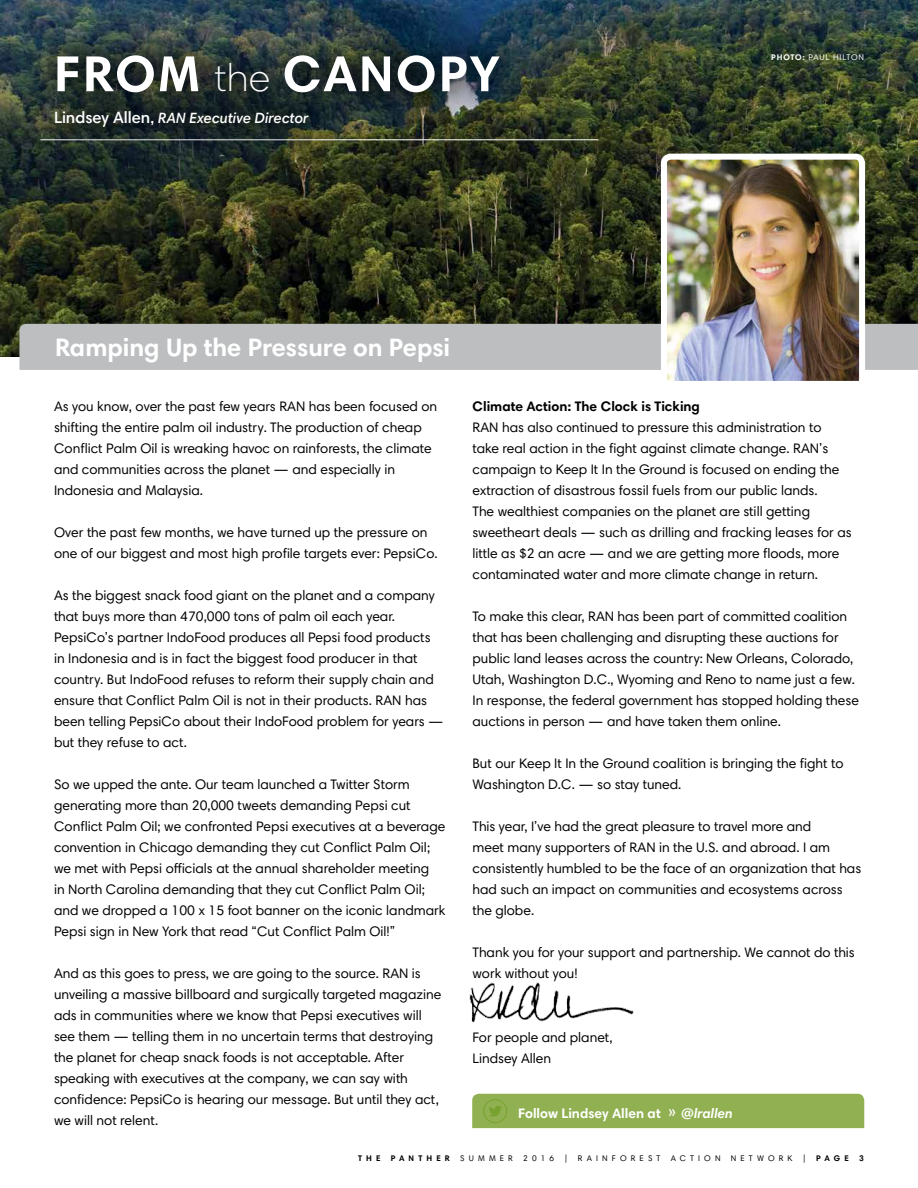
<style>
.page{position:relative;width:918px;height:1188px;background:#fff}
.page>*{position:absolute;margin:0;border:0;box-sizing:border-box;transform-origin:0 0}
.t1{font:700 51px "Harmonia Sans Std";letter-spacing:.045em;color:#fff}
.t2{font:700 25.5px "Harmonia Sans Std";color:#fff}
.t3{font:italic 600 15px "Harmonia Sans Std";color:#fff}
.t4{font:13.8px/21px "Harmonia Sans Std";color:#000}
.t5{font:700 13.8px "Harmonia Sans Std";color:#000}
.t6{font:700 13.8px "Harmonia Sans Std";color:#fff}
.t7{font:8.25px "Harmonia Sans Std";letter-spacing:.5em;color:#000}
.t8{font:700 8.25px "Harmonia Sans Std";letter-spacing:.5em;color:#000}
.t9{font:8.25px "Harmonia Sans Std";letter-spacing:.1em;color:#fff}
.s1{font-weight:300;font-size:39px}
.s2{font-style:normal;font-size:16.5px}
.s3{font-style:normal}
.s4{font-weight:700}
.s5{font-weight:400;font-size:18px}
.s6{font-style:italic}
.s7{font-weight:400}
</style>
<div class="page">
<img style="left:0;top:0;width:918px;height:356px">
<hr style="left:40px;top:139px;width:558px;height:1px;background:#fff">
<img style="left:469px;top:982px;width:165px;height:41px">
<div style="left:19px;top:324px;width:899px;height:46px;background:#bcbec0"></div>
<div style="left:26px;top:27px;width:502px;height:128px;background:#000;opacity:.55"></div>
<img style="left:658px;top:151px;width:210px;height:230px">
<div style="left:472px;top:1094px;width:392px;height:34px;background:#90b051"></div>
<div style="left:483px;top:1099px;width:24px;height:24px;border:1px solid #78a22f;border-radius:50%"></div>
<h1 class="t1" style="left:54px;top:42px;width:447px">FROM <span class="s1">the</span> CANOPY</h1>
<p class="t3" style="left:54px;top:109px;width:256px"><span class="s2">Lindsey Allen</span><span class="s3">,</span> RAN Executive Director</p>
<h2 class="t2" style="left:55px;top:331px;width:397px">Ramping Up the Pressure on Pepsi</h2>
<p class="t9" style="left:771px;top:52px;width:94px"><span class="s4">PHOTO:</span> PAUL HILTON</p>
<p class="t4" style="left:54px;top:395px;width:385px">As you know, over the past few years RAN has been focused on shifting the entire palm oil industry. The production of cheap Conflict Palm Oil is wreaking havoc on rainforests, the climate and communities across the planet — and especially in Indonesia and Malaysia.</p>
<p class="t4" style="left:54px;top:521px;width:385px">Over the past few months, we have turned up the pressure on one of our biggest and most high profile targets ever: PepsiCo.</p>
<p class="t4" style="left:54px;top:584px;width:391px">As the biggest snack food giant on the planet and a company that buys more than 470,000 tons of palm oil each year.<br>PepsiCo’s partner IndoFood produces all Pepsi food products in Indonesia and is in fact the biggest food producer in that country. But IndoFood refuses to reform their supply chain and ensure that Conflict Palm Oil is not in their products. RAN has been telling PepsiCo about their IndoFood problem for years — but they refuse to act.</p>
<p class="t4" style="left:54px;top:773px;width:393px">So we upped the ante. Our team launched a Twitter Storm generating more than 20,000 tweets demanding Pepsi cut Conflict Palm Oil; we confronted Pepsi executives at a beverage convention in Chicago demanding they cut Conflict Palm Oil; we met with Pepsi officials at the annual shareholder meeting<br>in North Carolina demanding that they cut Conflict Palm Oil; and we dropped a 100 x 15 foot banner on the iconic landmark Pepsi sign in New York that read “Cut Conflict Palm Oil!”</p>
<p class="t4" style="left:54px;top:962px;width:389px">And as this goes to press, we are going to the source. RAN is unveiling a massive billboard and surgically targeted magazine ads in communities where we know that Pepsi executives will see them — telling them in no uncertain terms that destroying the planet for cheap snack foods is not acceptable. After speaking with executives at the company, we can say with confidence: PepsiCo is hearing our message. But until they act, we will not relent.</p>
<p class="t5" style="left:472px;top:397px;width:229px">Climate Action: The Clock is Ticking</p>
<p class="t4" style="left:472px;top:416px;width:381px">RAN has also continued to pressure this administration to<br>take real action in the fight against climate change. RAN’s campaign to Keep It In the Ground is focused on ending the extraction of disastrous fossil fuels from our public lands.<br>The wealthiest companies on the planet are still getting sweetheart deals — such as drilling and fracking leases for as little as $2 an acre — and we are getting more floods, more contaminated water and more climate change in return.</p>
<p class="t4" style="left:472px;top:605px;width:388px">To make this clear, RAN has been part of committed coalition that has been challenging and disrupting these auctions for public land leases across the country: New Orleans, Colorado, Utah, Washington D.C., Wyoming and Reno to name just a few.<br>In response, the federal government has stopped holding these auctions in person — and have taken them online.</p>
<p class="t4" style="left:472px;top:752px;width:372px">But our Keep It In the Ground coalition is bringing the fight to<br>Washington D.C. — so stay tuned.</p>
<p class="t4" style="left:472px;top:815px;width:390px">This year, I’ve had the great pleasure to travel more and<br>meet many supporters of RAN in the U.S. and abroad. I am consistently humbled to be the face of an organization that has had such an impact on communities and ecosystems across the globe.</p>
<p class="t4" style="left:472px;top:942px;width:384px">Thank you for your support and partnership. We cannot do this work without you!</p>
<p class="t4" style="left:472px;top:1027px;width:142px">For people and planet,<br>Lindsey Allen</p>
<p class="t6" style="left:518px;top:1104px;width:216px">Follow Lindsey Allen at <span class="s5">»</span> <span class="s6">@lrallen</span></p>
<p class="t8" style="left:358px;top:1153px;width:156px">THE PANTHER <span class="s7">SUMMER</span></p>
<p class="t7" style="left:523px;top:1153px;width:32px">2016</p>
<p class="t7" style="left:565px;top:1153px;width:5px">|</p>
<p class="t7" style="left:578px;top:1153px;width:84px">RAINFOREST</p>
<p class="t7" style="left:671px;top:1153px;width:51px">ACTION</p>
<p class="t7" style="left:731px;top:1153px;width:63px">NETWORK</p>
<p class="t8" style="left:803px;top:1153px;width:48px"><span class="s7">|</span> PAGE</p>
<p class="t8" style="left:859px;top:1153px;width:6px">3</p>
</div>
